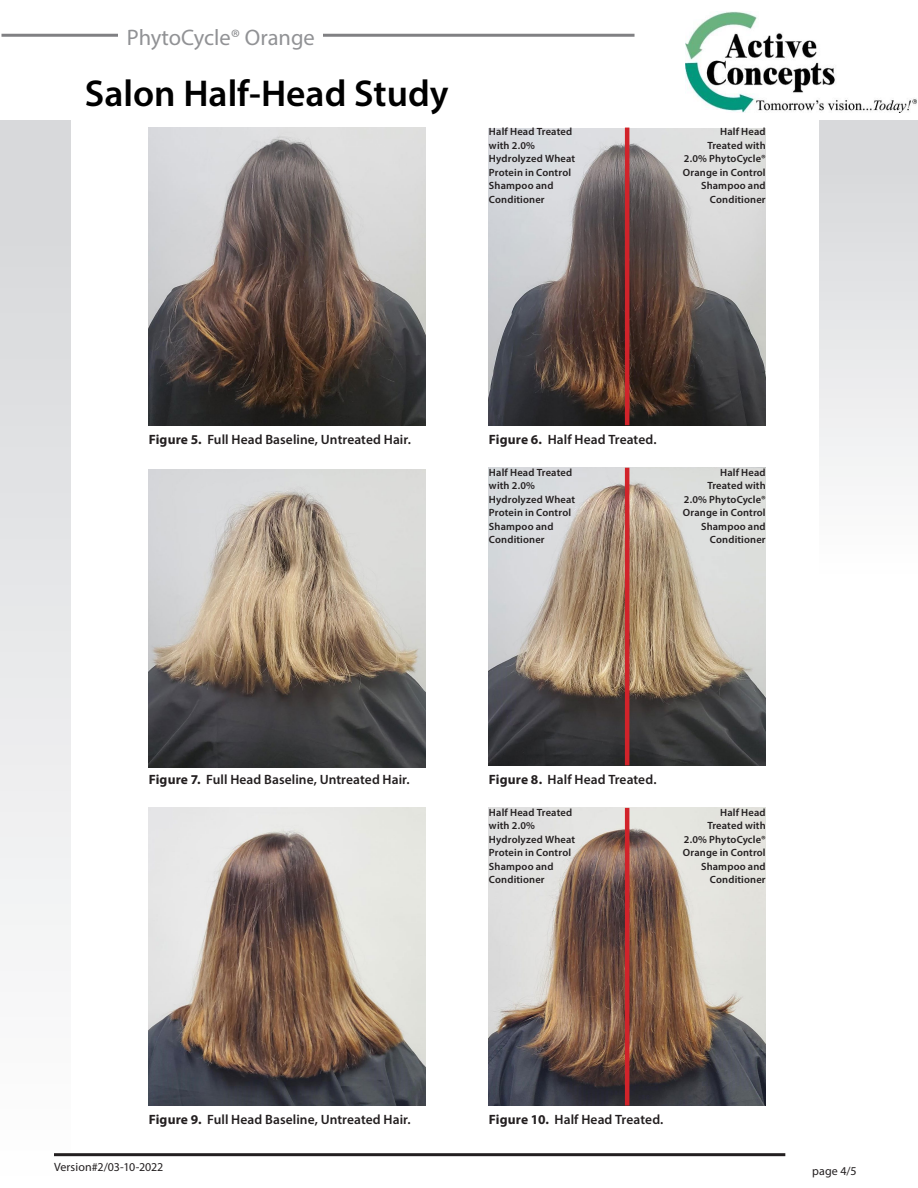
<style>
.page{position:relative;width:918px;height:1188px;background:#fff}
.page>*{position:absolute;margin:0;border:0;box-sizing:border-box;transform-origin:0 0}
.t1{font:600 37.5px "Myriad Pro";color:#000}
.t2{font:22.5px "Myriad Pro";color:#919295}
.t3{font:600 13.5px "Myriad Pro";letter-spacing:.005em;color:#231f20}
.t4{font:12px "Myriad Pro";letter-spacing:.005em;color:#231f20}
.t5{font:600 10.5px/13.5px "Myriad Pro";letter-spacing:.015em;color:#231f20;text-align:right}
.s1{font-weight:700}
</style>
<div class="page">
<img style="left:149px;top:470px;width:276px;height:297px">
<div style="left:819px;top:120px;width:99px;height:459px;background:linear-gradient(to bottom,#d4d5d8,#fefefe)"></div>
<hr style="left:2px;top:34px;width:633px;height:3px;background:#808083">
<div style="left:0;top:120px;width:71px;height:1068px;background:linear-gradient(to bottom,#d4d5d8,#fefefe)"></div>
<hr style="left:54px;top:1153px;width:731px;height:3px;background:#231f20">
<img style="left:489px;top:468px;width:276px;height:297px">
<hr style="left:625px;top:468px;width:4px;height:297px;background:#d1232a">
<img style="left:149px;top:808px;width:276px;height:298px">
<img style="left:489px;top:808px;width:276px;height:298px">
<img style="left:149px;top:128px;width:276px;height:297px">
<img style="left:489px;top:128px;width:276px;height:298px">
<hr style="left:625px;top:128px;width:4px;height:297px;background:#d1232a">
<hr style="left:625px;top:808px;width:4px;height:298px;background:#d1232a">
<img style="left:686px;top:12px;width:230px;height:100px">
<div style="left:119px;top:28px;width:204px;height:26px;background:#fff"></div>
<p class="t2" style="left:127px;top:23px;width:190px">PhytoCycle® Orange</p>
<p class="t1" style="left:85px;top:69px;width:365px">Salon Half-Head Study</p>
<p class="t5" style="left:489px;top:125px;width:88px;text-align:left">Half Head Treated with 2.0%<br>Hydrolyzed Wheat<br>Protein in Control<br>Shampoo and<br>Conditioner</p>
<p class="t5" style="left:683px;top:125px;width:84px">Half Head<br>Treated with<br>2.0% PhytoCycle®<br>Orange in Control<br>Shampoo and<br>Conditioner</p>
<p class="t3" style="left:149px;top:431px;width:264px"><span class="s1">Figure 5.</span> Full Head Baseline, Untreated Hair.</p>
<p class="t3" style="left:489px;top:431px;width:169px"><span class="s1">Figure 6.</span> Half Head Treated.</p>
<p class="t5" style="left:489px;top:465px;width:88px;text-align:left">Half Head Treated with 2.0%<br>Hydrolyzed Wheat<br>Protein in Control<br>Shampoo and<br>Conditioner</p>
<p class="t5" style="left:683px;top:465px;width:84px">Half Head<br>Treated with<br>2.0% PhytoCycle®<br>Orange in Control<br>Shampoo and<br>Conditioner</p>
<p class="t3" style="left:149px;top:771px;width:262px"><span class="s1">Figure 7.</span> Full Head Baseline, Untreated Hair.</p>
<p class="t3" style="left:489px;top:771px;width:169px"><span class="s1">Figure 8.</span> Half Head Treated.</p>
<p class="t5" style="left:489px;top:805px;width:88px;text-align:left">Half Head Treated with 2.0%<br>Hydrolyzed Wheat<br>Protein in Control<br>Shampoo and<br>Conditioner</p>
<p class="t5" style="left:683px;top:805px;width:84px">Half Head<br>Treated with<br>2.0% PhytoCycle®<br>Orange in Control<br>Shampoo and<br>Conditioner</p>
<p class="t3" style="left:149px;top:1111px;width:263px"><span class="s1">Figure 9.</span> Full Head Baseline, Untreated Hair.</p>
<p class="t3" style="left:489px;top:1111px;width:176px"><span class="s1">Figure 10.</span> Half Head Treated.</p>
<p class="t4" style="left:54px;top:1160px;width:111px">Version#2/03-10-2022</p>
<p class="t4" style="left:812px;top:1164px;width:46px">page 4/5</p>
</div>
